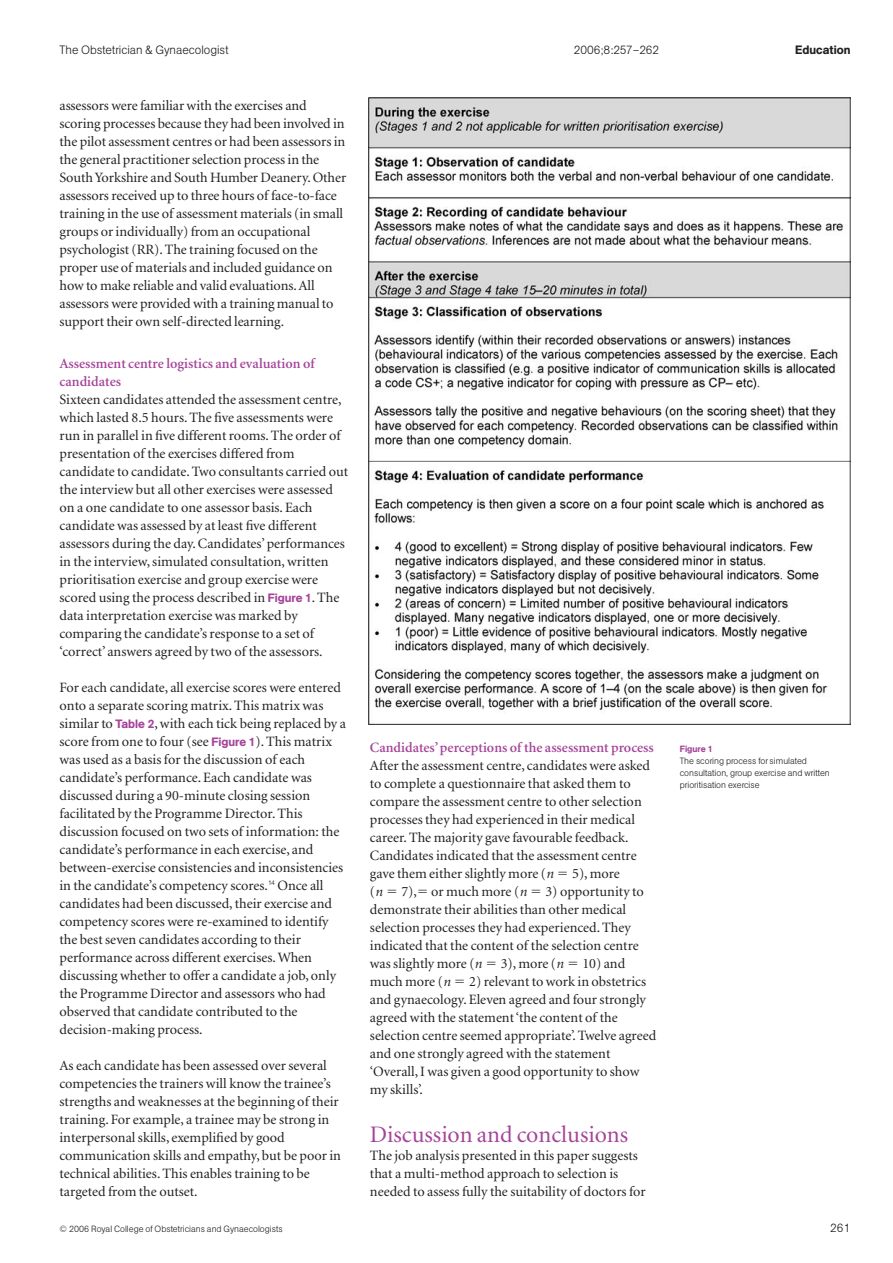
<style>
.page{position:relative;width:893px;height:1263px;background:#fff}
.page>*{position:absolute;margin:0;border:0;box-sizing:border-box;transform-origin:0 0}
.t1{font:23.7px "Minion";color:#a54499}
.t2{font:14.25px/18px "Minion";color:#231f20}
.t3{font:600 14.25px/18px "Minion";color:#a54499}
.t4{font:300 12px "AG Book BQ";color:#231f20}
.t5{font:300 12px "AG Book BQ";letter-spacing:-.02em;color:#231f20}
.t6{font:500 12px "AG Book BQ";color:#231f20}
.t7{font:300 9px/12px "AG Book BQ";color:#231f20}
.t8{font:500 9px "AG Book BQ";color:#a54499}
.s1{font-family:"AG Book BQ";font-weight:500;font-size:12px;color:#a54499}
.s2{font-style:italic}
.s3{font-family:"Mathematical Pi One"}
</style>
<div class="page">
<svg style="left:368px;top:97px;width:483px;height:628px"></svg>
<p class="t4" style="left:60px;top:45px;width:171px">The Obstetrician &amp; Gynaecologist</p>
<p class="t5" style="left:574px;top:45px;width:87px">2006;8:257–262</p>
<p class="t6" style="left:795px;top:45px;width:57px">Education</p>
<p class="t2" style="left:60px;top:98px;width:288px">assessors were familiar with the exercises and scoring processes because they had been involved in the pilot assessment centres or had been assessors in the general practitioner selection process in the South Yorkshire and South Humber Deanery. Other assessors received up to three hours of face-to-face training in the use of assessment materials (in small groups or individually) from an occupational psychologist (RR). The training focused on the proper use of materials and included guidance on how to make reliable and valid evaluations.All assessors were provided with a training manual to support their own self-directed learning.</p>
<p class="t3" style="left:60px;top:356px;width:257px">Assessment centre logistics and evaluation of candidates</p>
<p class="t2" style="left:60px;top:392px;width:290px">Sixteen candidates attended the assessment centre, which lasted 8.5 hours. The five assessments were run in parallel in five different rooms. The order of presentation of the exercises differed from candidate to candidate. Two consultants carried out the interview but all other exercises were assessed on a one candidate to one assessor basis. Each candidate was assessed by at least five different assessors during the day. Candidates’ performances in the interview, simulated consultation, written prioritisation exercise and group exercise were scored using the process described in <span class="s1">Figure 1</span>. The data interpretation exercise was marked by comparing the candidate’s response to a set of ‘correct’ answers agreed by two of the assessors.</p>
<p class="t2" style="left:60px;top:680px;width:288px">For each candidate, all exercise scores were entered onto a separate scoring matrix. This matrix was similar to <span class="s1">Table 2</span>, with each tick being replaced by a score from one to four (see <span class="s1">Figure 1</span>). This matrix was used as a basis for the discussion of each candidate’s performance. Each candidate was discussed during a 90-minute closing session facilitated by the Programme Director. This discussion focused on two sets of information: the candidate’s performance in each exercise, and between-exercise consistencies and inconsistencies in the candidate’s competency scores.<sup>14</sup> Once all candidates had been discussed, their exercise and competency scores were re-examined to identify the best seven candidates according to their performance across different exercises. When discussing whether to offer a candidate a job, only the Programme Director and assessors who had observed that candidate contributed to the decision-making process.</p>
<p class="t2" style="left:60px;top:1058px;width:283px">As each candidate has been assessed over several competencies the trainers will know the trainee’s strengths and weaknesses at the beginning of their training. For example, a trainee may be strong in interpersonal skills, exemplified by good communication skills and empathy, but be poor in technical abilities. This enables training to be targeted from the outset.</p>
<p class="t7" style="left:60px;top:1224px;width:225px">© 2006 Royal College of Obstetricians and Gynaecologists</p>
<p class="t3" style="left:370px;top:740px;width:285px">Candidates’ perceptions of the assessment process</p>
<p class="t2" style="left:370px;top:758px;width:288px">After the assessment centre, candidates were asked to complete a questionnaire that asked them to compare the assessment centre to other selection processes they had experienced in their medical career. The majority gave favourable feedback.<br>Candidates indicated that the assessment centre gave them either slightly more (<span class="s2">n</span> <span class="s3">-</span> 5), more<br>(<span class="s2">n</span> <span class="s3">-</span> 7),<span class="s3">-</span> or much more (<span class="s2">n</span> <span class="s3">-</span> 3) opportunity to demonstrate their abilities than other medical selection processes they had experienced. They indicated that the content of the selection centre was slightly more (<span class="s2">n</span> <span class="s3">-</span> 3), more (<span class="s2">n</span> <span class="s3">-</span> 10) and much more (<span class="s2">n</span> <span class="s3">-</span> 2) relevant to work in obstetrics and gynaecology. Eleven agreed and four strongly agreed with the statement ‘the content of the selection centre seemed appropriate’. Twelve agreed and one strongly agreed with the statement ‘Overall, I was given a good opportunity to show my skills’.</p>
<h1 class="t1" style="left:370px;top:1125px;width:260px">Discussion and conclusions</h1>
<p class="t2" style="left:370px;top:1148px;width:277px">The job analysis presented in this paper suggests that a multi-method approach to selection is needed to assess fully the suitability of doctors for</p>
<p class="t8" style="left:680px;top:745px;width:35px">Figure 1</p>
<p class="t7" style="left:680px;top:756px;width:152px">The scoring process for simulated consultation, group exercise and written prioritisation exercise</p>
<p class="t4" style="left:830px;top:1223px;width:22px">261</p>
</div>
